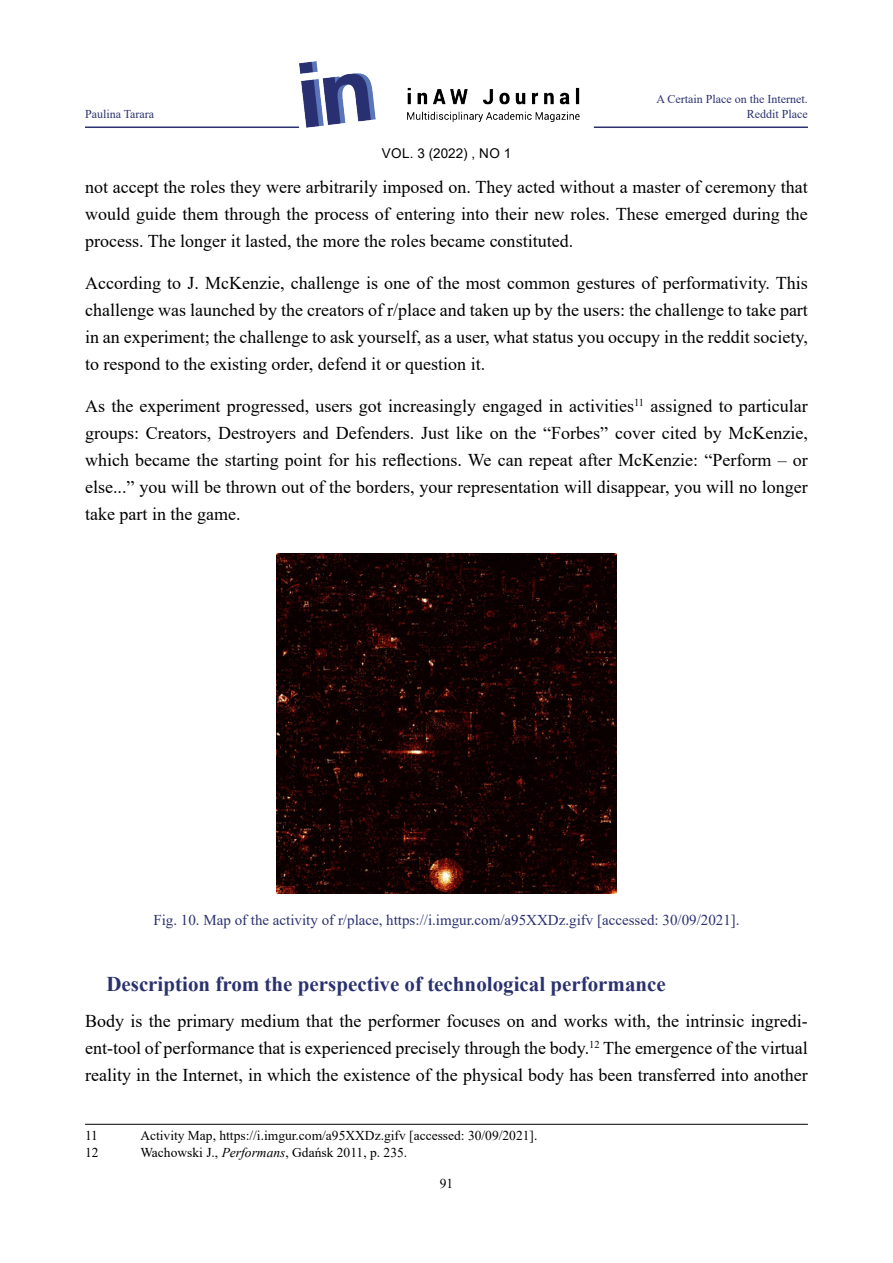
<style>
.page{position:relative;width:893px;height:1263px;background:#fff}
.page>*{position:absolute;margin:0;border:0;box-sizing:border-box;transform-origin:0 0}
.t1{font:700 21px "Times New Roman";color:#2b316f}
.t2{font:18px/27px "Times New Roman";color:#000;text-align:justify}
.t3{font:15px "Times New Roman";color:#2b316f}
.t4{font:13.5px "Times New Roman";color:#000}
.t5{font:13.5px "Arial";letter-spacing:.015em;color:#020203}
.t6{font:12px/15px "Times New Roman";color:#2b316f;text-align:right}
.s1{font-style:italic}
</style>
<div class="page">
<img style="left:299px;top:62px;width:281px;height:65px">
<hr style="left:85px;top:126px;width:214px;height:2px;background:#2b316f">
<hr style="left:594px;top:126px;width:214px;height:2px;background:#2b316f">
<img style="left:276px;top:554px;width:341px;height:340px">
<hr style="left:85px;top:1124px;width:723px;height:1px;background:#000">
<p class="t6" style="left:85px;top:106px;width:71px">Paulina Tarara</p>
<p class="t5" style="left:382px;top:144px;width:131px">VOL. 3 (2022) , NO 1</p>
<p class="t6" style="left:657px;top:91px;width:153px">A Certain Place on the Internet.<br>Reddit Place</p>
<p class="t2" style="left:85px;top:172px;width:724px">not accept the roles they were arbitrarily imposed on. They acted without a master of ceremony that would guide them through the process of entering into their new roles. These emerged during the process. The longer it lasted, the more the roles became constituted.</p>
<p class="t2" style="left:85px;top:268px;width:724px">According to J. McKenzie, challenge is one of the most common gestures of performativity. This challenge was launched by the creators of r/place and taken up by the users: the challenge to take part in an experiment; the challenge to ask yourself, as a user, what status you occupy in the reddit society, to respond to the existing order, defend it or question it.</p>
<p class="t2" style="left:85px;top:391px;width:724px">As the experiment progressed, users got increasingly engaged in activities<sup>11</sup> assigned to particular groups: Creators, Destroyers and Defenders. Just like on the “Forbes” cover cited by McKenzie, which became the starting point for his reflections. We can repeat after McKenzie: “Perform – or else...” you will be thrown out of the borders, your representation will disappear, you will no longer take part in the game.</p>
<p class="t3" style="left:153px;top:909px;width:588px">Fig. 10. Map of the activity of r/place, https://i.imgur.com/a95XXDz.gifv [accessed: 30/09/2021].</p>
<p class="t1" style="left:106px;top:969px;width:561px">Description from the perspective of technological performance</p>
<p class="t2" style="left:85px;top:1007px;width:724px">Body is the primary medium that the performer focuses on and works with, the intrinsic ingredi&shy;ent-tool of performance that is experienced precisely through the body.<sup>12</sup> The emergence of the virtual reality in the Internet, in which the existence of the physical body has been transferred into another</p>
<p class="t4" style="left:85px;top:1126px;width:15px">11</p>
<p class="t4" style="left:140px;top:1126px;width:399px">Activity Map, https://i.imgur.com/a95XXDz.gifv [accessed: 30/09/2021].</p>
<p class="t4" style="left:85px;top:1142px;width:15px">12</p>
<p class="t4" style="left:140px;top:1142px;width:268px">Wachowski J., <span class="s1">Performans</span>, Gdańsk 2011, p. 235.</p>
<p class="t4" style="left:440px;top:1173px;width:15px">91</p>
</div>
